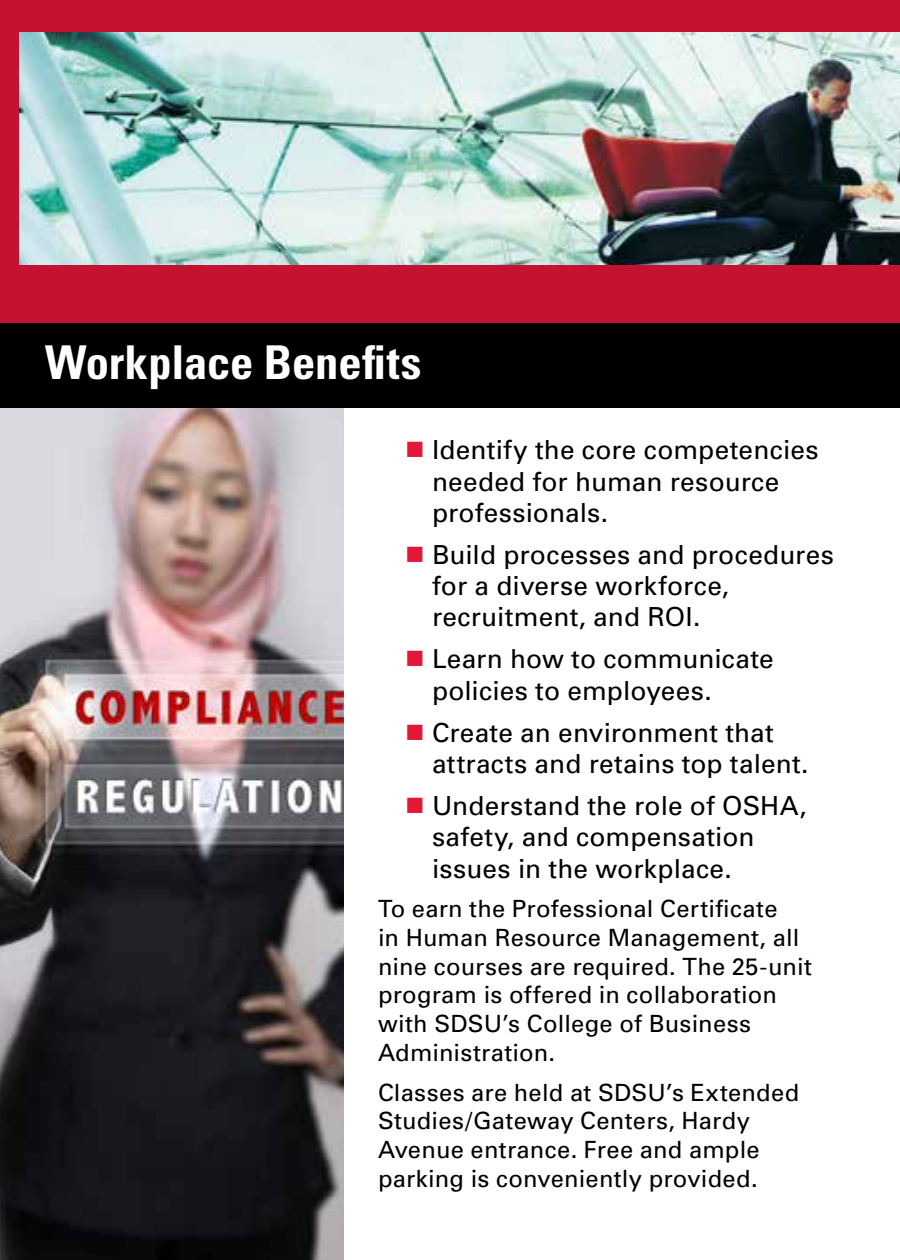
<style>
.page{position:relative;width:900px;height:1260px;background:#fff}
.page>*{position:absolute;margin:0;border:0;box-sizing:border-box;transform-origin:0 0}
.t1{font:700 condensed 46.5px "Univers";letter-spacing:-.005em;color:#fff}
.t2{font:26.25px/31.2px "Univers";letter-spacing:.005em;color:#000}
.t3{font:23.75px/28.8px "Univers";letter-spacing:.01em;color:#000}
.s1{color:#e31837}
</style>
<div class="page">
<div style="left:0;top:0;width:900px;height:408px;background:#c41230"></div>
<img style="left:0;top:408px;width:343px;height:852px">
<div style="left:0;top:323px;width:900px;height:85px;background:#000"></div>
<img style="left:19px;top:32px;width:881px;height:233px">
<h1 class="t1" style="left:45px;top:334px;width:378px">Workplace Benefits</h1>
<p class="t2" style="left:432px;top:435px;width:388px;text-indent:-27px"><span class="s1">■</span> Identify the core competencies needed for human resource professionals.</p>
<p class="t2" style="left:432px;top:539px;width:403px;text-indent:-27px"><span class="s1">■</span> Build processes and procedures for a diverse workforce, recruitment, and ROI.</p>
<p class="t2" style="left:432px;top:644px;width:343px;text-indent:-27px"><span class="s1">■</span> Learn how to communicate policies to employees.</p>
<p class="t2" style="left:432px;top:717px;width:378px;text-indent:-27px"><span class="s1">■</span> Create an environment that attracts and retains top talent.</p>
<p class="t2" style="left:432px;top:790px;width:376px;text-indent:-27px"><span class="s1">■</span> Understand the role of OSHA, safety, and compensation issues in the workplace.</p>
<p class="t3" style="left:378px;top:895px;width:436px">To earn the Professional Certificate<br>in Human Resource Management, all nine courses are required. The 25-unit program is offered in collaboration with SDSU’s College of Business<br>Administration.</p>
<p class="t3" style="left:378px;top:1078px;width:423px">Classes are held at SDSU’s Extended Studies/Gateway Centers, Hardy Avenue entrance. Free and ample parking is conveniently provided.</p>
</div>
